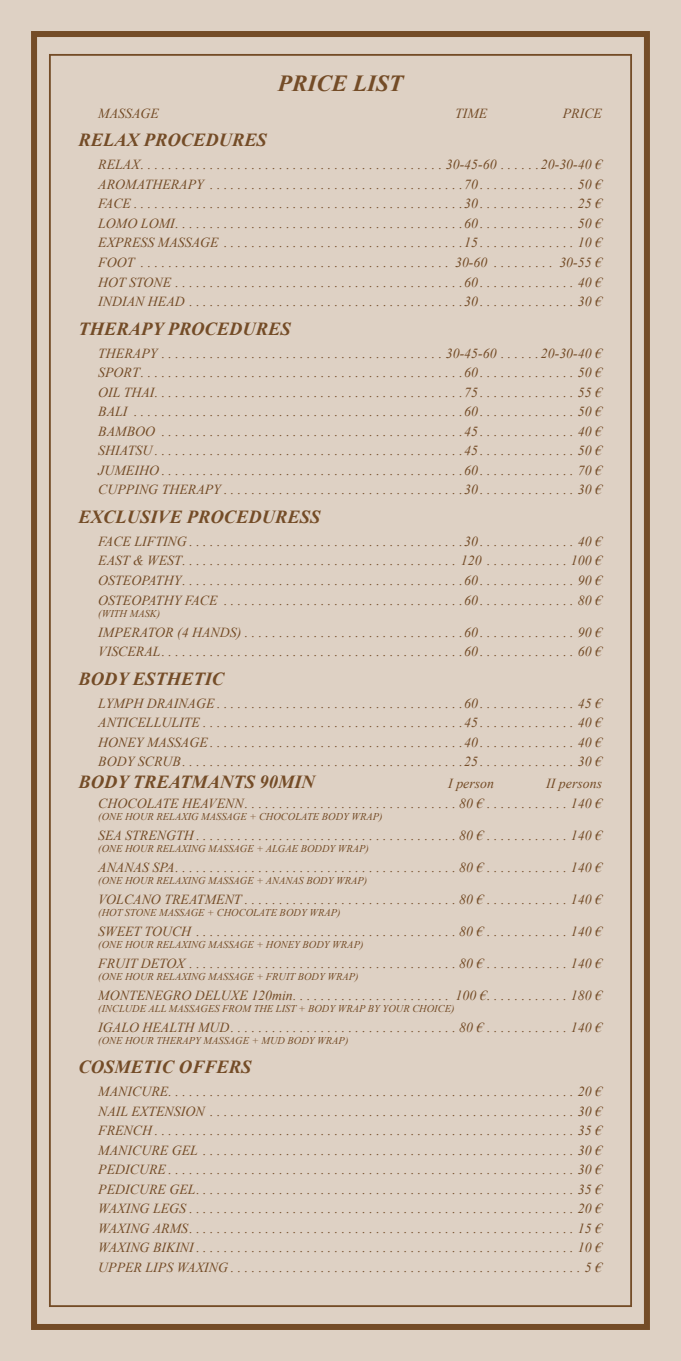
<style>
.page{position:relative;width:681px;height:1361px;background:#fff}
.page>*{position:absolute;margin:0;border:0;box-sizing:border-box;transform-origin:0 0}
.t1{font:italic 700 23.04px "Times New Roman";color:#744c27}
.t2{font:italic 700 18.44px "Times New Roman";color:#744c27}
.t3{font:italic 13.84px/19.6px "Times New Roman";color:#744c27;text-align:justify}
.t4{font:italic 10.36px "Times New Roman";color:#744c27}
</style>
<div class="page">
<div style="left:0;top:0;width:680px;height:1361px;background:#ded1c4"></div>
<div style="left:31px;top:31px;width:618px;height:1299px;border:6px solid #744c27"></div>
<h1 class="t1" style="left:278px;top:68px;width:126px">PRICE LIST</h1>
<p class="t3" style="left:98px;top:103px;width:62px">MASSAGE</p>
<p class="t3" style="left:455px;top:103px;width:34px">TIME</p>
<p class="t3" style="left:562px;top:103px;width:41px">PRICE</p>
<h2 class="t2" style="left:79px;top:127px;width:190px">RELAX PROCEDURES</h2>
<p class="t3" style="left:98px;top:154px;width:505px">RELAX............................................30-45-60......20-30-40 € AROMATHERAPY .....................................70..............50 € FACE................................................30..............25 € LOMO LOMI..........................................60..............50 € EXPRESS MASSAGE ...................................15..............10 € FOOT ............................................. 30-60 ......... 30-55 € HOT STONE..........................................60..............40 € INDIAN HEAD........................................30..............30 €</p>
<h2 class="t2" style="left:79px;top:316px;width:213px">THERAPY PROCEDURES</h2>
<p class="t3" style="left:98px;top:343px;width:505px">THERAPY.........................................30-45-60......20-30-40 € SPORT...............................................60..............50 € OIL THAI.............................................75..............55 € BALI ................................................60..............50 € BAMBOO ............................................45..............40 € SHIATSU.............................................45..............50 € JUMEIHO............................................60..............70 € CUPPING THERAPY...................................30..............30 €</p>
<h2 class="t2" style="left:79px;top:504px;width:243px">EXCLUSIVE PROCEDURESS</h2>
<p class="t3" style="left:98px;top:531px;width:505px">FACE LIFTING........................................30..............40 € EAST &amp; WEST........................................120 ............100 € OSTEOPATHY.........................................60..............90 € OSTEOPATHY FACE ...................................60..............80 €</p>
<p class="t4" style="left:98px;top:606px;width:63px">(WITH MASK)</p>
<p class="t3" style="left:98px;top:622px;width:505px">IMPERATOR (4 HANDS)................................60..............90 €<br>VISCERAL............................................60..............60 €</p>
<h2 class="t2" style="left:79px;top:666px;width:147px">BODY ESTHETIC</h2>
<p class="t3" style="left:98px;top:693px;width:505px">LYMPH DRAINAGE....................................60..............45 € ANTICELLULITE......................................45..............40 € HONEY MASSAGE.....................................40..............40 € BODY SCRUB.........................................25..............30 €</p>
<h2 class="t2" style="left:79px;top:769px;width:238px">BODY TREATMANTS 90MIN</h2>
<p class="t3" style="left:448px;top:773px;width:47px">I person</p>
<p class="t3" style="left:98px;top:773px;width:505px;text-align:right">II persons<br>CHOCOLATE HEAVENN...............................80 €............140 €</p>
<p class="t4" style="left:98px;top:810px;width:286px">(ONE HOUR RELAXIG MASSAGE + CHOCOLATE BODY WRAP)</p>
<p class="t3" style="left:98px;top:825px;width:505px">SEA STRENGTH......................................80 €............140 €</p>
<p class="t4" style="left:98px;top:842px;width:272px">(ONE HOUR RELAXING MASSAGE + ALGAE BODDY WRAP)</p>
<p class="t3" style="left:98px;top:857px;width:505px">ANANAS SPA.........................................80 €............140 €</p>
<p class="t4" style="left:98px;top:874px;width:270px">(ONE HOUR RELAXING MASSAGE + ANANAS BODY WRAP)</p>
<p class="t3" style="left:98px;top:889px;width:505px">VOLCANO TREATMENT...............................80 €............140 €</p>
<p class="t4" style="left:98px;top:906px;width:244px">(HOT STONE MASSAGE + CHOCOLATE BODY WRAP)</p>
<p class="t3" style="left:98px;top:921px;width:505px">SWEET TOUCH ......................................80 €............140 €</p>
<p class="t4" style="left:98px;top:938px;width:266px">(ONE HOUR RELAXING MASSAGE + HONEY BODY WRAP)</p>
<p class="t3" style="left:98px;top:953px;width:505px">FRUIT DETOX.......................................80 €............140 €</p>
<p class="t4" style="left:98px;top:970px;width:262px">(ONE HOUR RELAXING MASSAGE + FRUIT BODY WRAP)</p>
<p class="t3" style="left:98px;top:985px;width:505px">MONTENEGRO DELUXE 120min....................... 100 €............180 €</p>
<p class="t4" style="left:98px;top:1002px;width:357px">(INCLUDE ALL MASSAGES FROM THE LIST + BODY WRAP BY YOUR CHOICE)</p>
<p class="t3" style="left:98px;top:1017px;width:505px">IGALO HEALTH MUD.................................80 €............140 €</p>
<p class="t4" style="left:98px;top:1034px;width:251px">(ONE HOUR THERAPY MASSAGE + MUD BODY WRAP)</p>
<h2 class="t2" style="left:79px;top:1054px;width:174px">COSMETIC OFFERS</h2>
<p class="t3" style="left:98px;top:1081px;width:505px">MANICURE...........................................................20 € NAIL EXTENSION .....................................................30 € FRENCH.............................................................35 € MANICURE GEL ......................................................30 € PEDICURE...........................................................30 € PEDICURE GEL.......................................................35 € WAXING LEGS........................................................20 € WAXING ARMS........................................................15 € WAXING BIKINI.......................................................10 € UPPER LIPS WAXING...................................................5 €</p>
</div>
